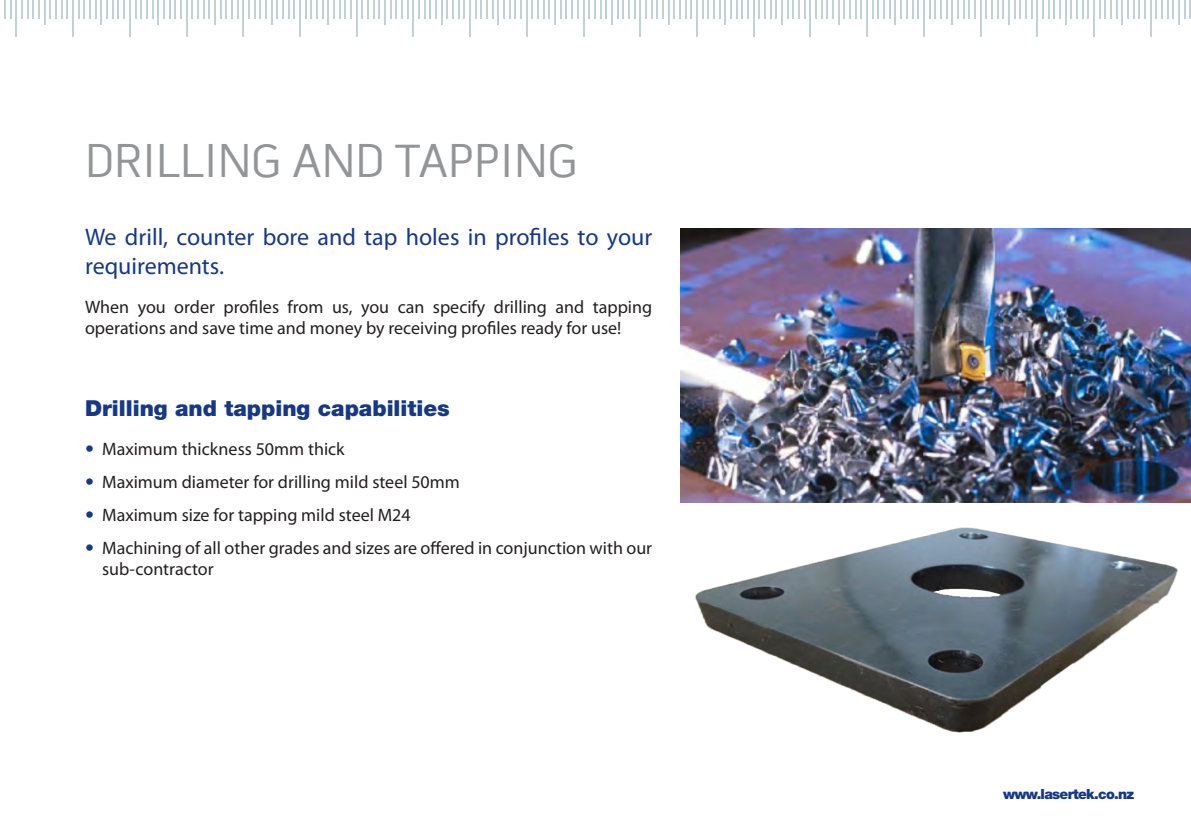
<style>
.page{position:relative;width:1191px;height:840px;background:#fff}
.page>*{position:absolute;margin:0;border:0;box-sizing:border-box;transform-origin:0 0}
.t1{font:48px "Pill Gothic 600 mg";color:#939598}
.t2{font:24px/28.8px "Myriad Pro";color:#153889}
.t3{font:900 22px "Helvetica Neue LT Std";color:#153889}
.t4{font:18px/21.6px "Myriad Pro";color:#231f20}
.t5{font:900 14px "Helvetica Neue LT Std";letter-spacing:-.05em;color:#153889}
.s1{font-family:"Helvetica Neue LT Std";font-weight:900;color:#153889}
</style>
<div class="page">
<svg style="left:21px;top:0;width:47px;height:25px"></svg>
<hr style="left:73px;top:0;width:1px;height:36px;background:#c2d1d4">
<svg style="left:78px;top:0;width:47px;height:25px"></svg>
<hr style="left:129px;top:0;width:1px;height:36px;background:#c2d1d4">
<svg style="left:135px;top:0;width:46px;height:25px"></svg>
<hr style="left:186px;top:0;width:1px;height:36px;background:#c2d1d4">
<svg style="left:192px;top:0;width:46px;height:25px"></svg>
<hr style="left:243px;top:0;width:1px;height:36px;background:#c2d1d4">
<svg style="left:248px;top:0;width:47px;height:25px"></svg>
<hr style="left:299px;top:0;width:1px;height:36px;background:#c2d1d4">
<svg style="left:305px;top:0;width:46px;height:25px"></svg>
<hr style="left:356px;top:0;width:1px;height:36px;background:#c2d1d4">
<svg style="left:362px;top:0;width:46px;height:25px"></svg>
<hr style="left:413px;top:0;width:1px;height:36px;background:#c2d1d4">
<svg style="left:418px;top:0;width:47px;height:25px"></svg>
<hr style="left:469px;top:0;width:2px;height:36px;background:#c2d1d4">
<svg style="left:475px;top:0;width:47px;height:25px"></svg>
<hr style="left:526px;top:0;width:1px;height:36px;background:#c2d1d4">
<svg style="left:532px;top:0;width:18px;height:18px"></svg>
<svg style="left:560px;top:0;width:18px;height:18px"></svg>
<hr style="left:554px;top:0;width:2px;height:25px;background:#c2d1d4">
<hr style="left:583px;top:0;width:1px;height:36px;background:#c2d1d4">
<svg style="left:588px;top:0;width:47px;height:25px"></svg>
<hr style="left:639px;top:0;width:2px;height:36px;background:#c2d1d4">
<svg style="left:645px;top:0;width:47px;height:25px"></svg>
<hr style="left:696px;top:0;width:1px;height:36px;background:#c2d1d4">
<svg style="left:702px;top:0;width:46px;height:25px"></svg>
<hr style="left:753px;top:0;width:1px;height:36px;background:#c2d1d4">
<svg style="left:759px;top:0;width:46px;height:25px"></svg>
<hr style="left:810px;top:0;width:1px;height:36px;background:#c2d1d4">
<svg style="left:815px;top:0;width:47px;height:25px"></svg>
<hr style="left:866px;top:0;width:1px;height:36px;background:#c2d1d4">
<svg style="left:872px;top:0;width:46px;height:25px"></svg>
<hr style="left:923px;top:0;width:1px;height:36px;background:#c2d1d4">
<svg style="left:929px;top:0;width:46px;height:25px"></svg>
<hr style="left:980px;top:0;width:1px;height:36px;background:#c2d1d4">
<svg style="left:985px;top:0;width:47px;height:25px"></svg>
<hr style="left:1036px;top:0;width:1px;height:36px;background:#c2d1d4">
<svg style="left:1042px;top:0;width:46px;height:25px"></svg>
<hr style="left:1093px;top:0;width:1px;height:36px;background:#c2d1d4">
<svg style="left:1099px;top:0;width:46px;height:25px"></svg>
<hr style="left:1150px;top:0;width:1px;height:36px;background:#c2d1d4">
<svg style="left:1155px;top:0;width:36px;height:25px"></svg>
<svg style="left:4px;top:0;width:7px;height:18px"></svg>
<hr style="left:16px;top:0;width:1px;height:36px;background:#c2d1d4">
<img style="left:680px;top:228px;width:511px;height:274px">
<img style="left:695px;top:527px;width:483px;height:206px">
<p class="t1" style="left:85px;top:133px;width:494px">DRILLING AND TAPPING</p>
<p class="t2" style="left:85px;top:222px;width:569px">We drill, counter bore and tap holes in profiles to your requirements.</p>
<p class="t4" style="left:85px;top:295px;width:568px">When you order profiles from us, you can specify drilling and tapping operations and save time and money by receiving profiles ready for use!</p>
<p class="t3" style="left:85px;top:395px;width:366px">Drilling and tapping capabilities</p>
<p class="t4" style="left:85px;top:437px;width:261px"><span class="s1">•</span> Maximum thickness 50mm thick</p>
<p class="t4" style="left:85px;top:470px;width:376px"><span class="s1">•</span> Maximum diameter for drilling mild steel 50mm</p>
<p class="t4" style="left:85px;top:503px;width:327px"><span class="s1">•</span> Maximum size for tapping mild steel M24</p>
<p class="t4" style="left:102px;top:536px;width:551px;text-indent:-17px"><span class="s1">•</span> Machining of all other grades and sizes are offered in conjunction with our sub-contractor</p>
<p class="t5" style="left:1003px;top:785px;width:133px">www.lasertek.co.nz</p>
</div>
